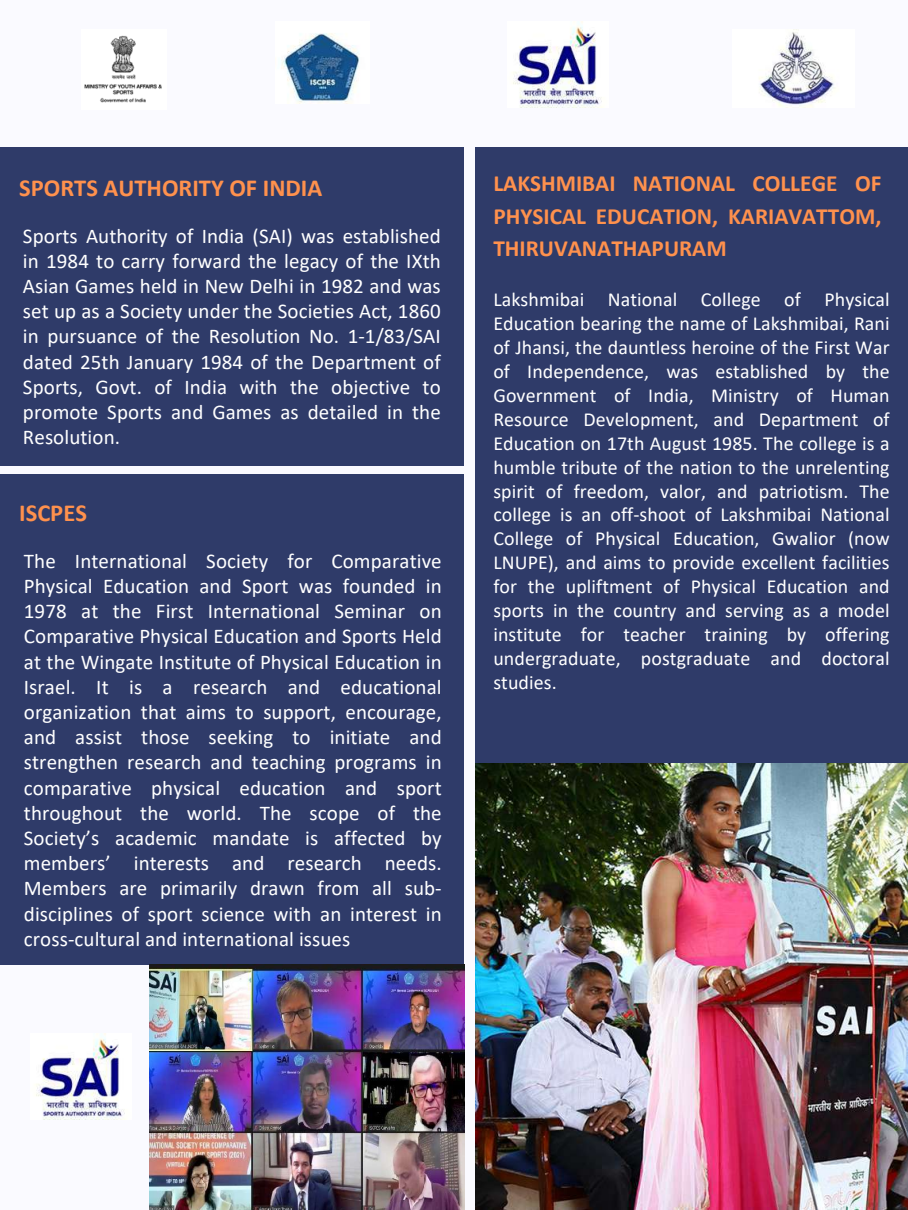
<style>
.page{position:relative;width:908px;height:1210px;background:#fff}
.page>*{position:absolute;margin:0;border:0;box-sizing:border-box;transform-origin:0 0}
.t1{font:700 24.5px "Calibri";color:#ff914d}
.t2{font:700 23.24px/32.4px "Calibri";color:#ff914d;text-align:justify}
.t3{font:21px/25.2px "Calibri";letter-spacing:.005em;color:#fff;text-align:justify}
.t4{font:19.91px/23.9px "Calibri";letter-spacing:.005em;color:#fff;text-align:justify}
</style>
<div class="page">
<div style="left:0;top:0;width:907px;height:1210px;background:#fafaff"></div>
<img style="left:84px;top:35px;width:78px;height:68px">
<img style="left:281px;top:33px;width:78px;height:71px">
<img style="left:513px;top:22px;width:90px;height:86px">
<img style="left:759px;top:29px;width:77px;height:79px">
<div style="left:0;top:147px;width:464px;height:319px;background:#2f3b69"></div>
<div style="left:475px;top:147px;width:432px;height:616px;background:#2f3b69"></div>
<div style="left:0;top:475px;width:464px;height:490px;background:#2f3b69"></div>
<img style="left:475px;top:763px;width:432px;height:447px">
<img style="left:149px;top:965px;width:315px;height:245px">
<img style="left:36px;top:1033px;width:89px;height:86px">
<p class="t1" style="left:19px;top:177px;width:304px">SPORTS AUTHORITY OF INDIA</p>
<p class="t3" style="left:23px;top:225px;width:419px">Sports Authority of India (SAI) was established in 1984 to carry forward the legacy of the IXth Asian Games held in New Delhi in 1982 and was set up as a Society under the Societies Act, 1860 in pursuance of the Resolution No. 1-1/83/SAI dated 25th January 1984 of the Department of Sports, Govt. of India with the objective to promote Sports and Games as detailed in the Resolution.</p>
<p class="t1" style="left:19px;top:502px;width:69px">ISCPES</p>
<p class="t3" style="left:24px;top:550px;width:419px">The International Society for Comparative Physical Education and Sport was founded in 1978 at the First International Seminar on Comparative Physical Education and Sports Held at the Wingate Institute of Physical Education in Israel. It is a research and educational organization that aims to support, encourage, and assist those seeking to initiate and strengthen research and teaching programs in comparative physical education and sport throughout the world. The scope of the Society’s academic mandate is affected by members’ interests and research needs.<br>Members are primarily drawn from all sub&shy;disciplines of sport science with an interest in cross-cultural and international issues</p>
<p class="t2" style="left:493px;top:169px;width:389px">LAKSHMIBAI NATIONAL COLLEGE OF PHYSICAL EDUCATION, KARIAVATTOM, THIRUVANATHAPURAM</p>
<p class="t4" style="left:493px;top:289px;width:397px">Lakshmibai National College of Physical Education bearing the name of Lakshmibai, Rani of Jhansi, the dauntless heroine of the First War of Independence, was established by the Government of India, Ministry of Human Resource Development, and Department of Education on 17th August 1985. The college is a humble tribute of the nation to the unrelenting spirit of freedom, valor, and patriotism. The college is an off-shoot of Lakshmibai National College of Physical Education, Gwalior (now LNUPE), and aims to provide excellent facilities for the upliftment of Physical Education and sports in the country and serving as a model institute for teacher training by offering undergraduate, postgraduate and doctoral studies.</p>
</div>
